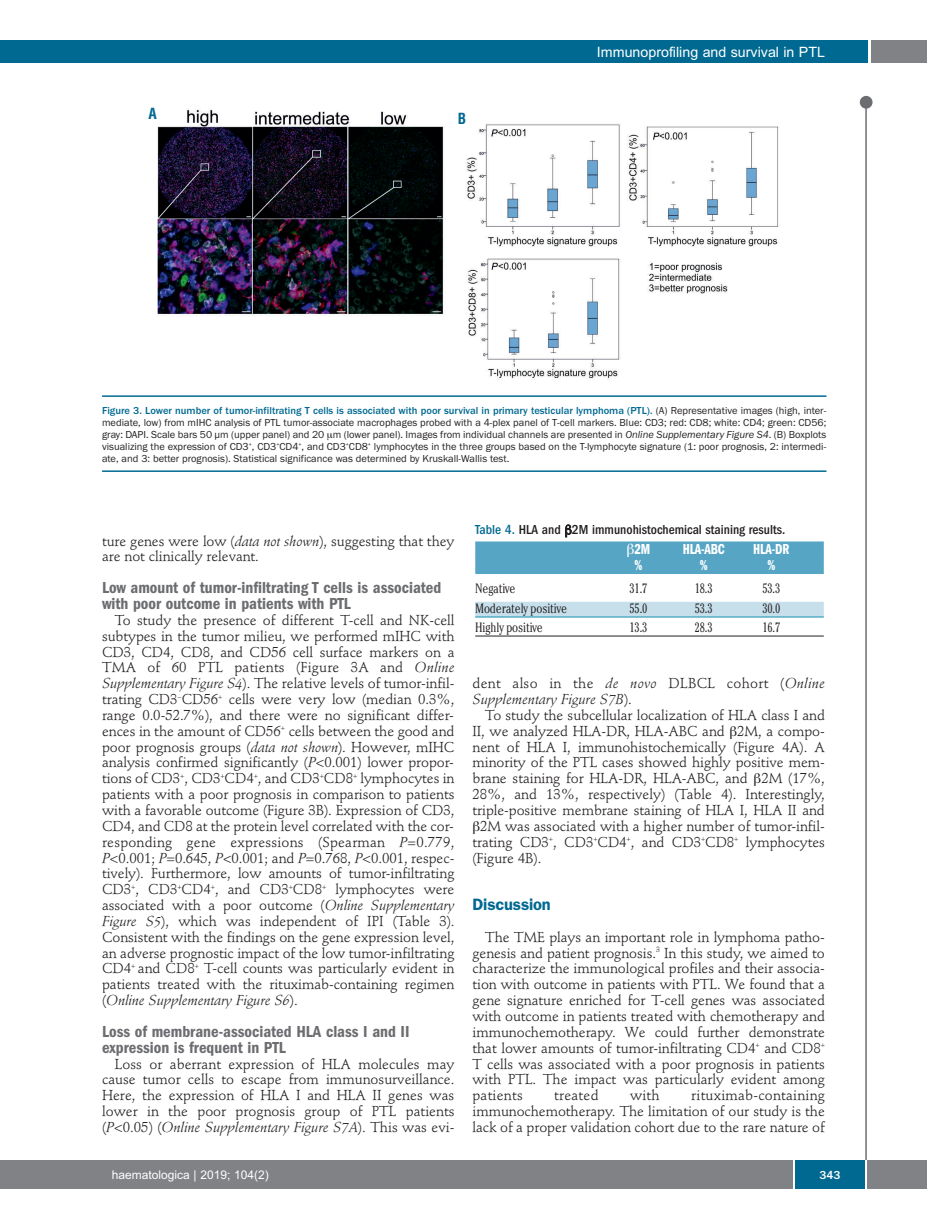
<style>
.page{position:relative;width:927px;height:1225px;background:#fff}
.page>*{position:absolute;margin:0;border:0;box-sizing:border-box;transform-origin:0 0}
.t1{font:600 condensed 16.5px/15.9px "Franklin Gothic";color:#6c6d70}
.t2{font:600 16.5px "Franklin Gothic";letter-spacing:-.01em;color:#006991}
.t3{font:15px "Franklin Gothic Demi Cmpr";letter-spacing:-.01em;color:#fff}
.t4{font:700 condensed 15px "Helvetica";color:#006991}
.t5{font:14.25px/15.9px "Stempel Schneidler";letter-spacing:-.005em;color:#231f20;text-align:justify}
.t6{font:italic 14.25px/15.9px "Stempel Schneidler";color:#231f20}
.t7{font:14.25px "Arial";color:#fff}
.t8{font:14.25px "Stempel Schneidler";letter-spacing:.015em;color:#231f20}
.t9{font:300 condensed 13.5px "Cheltenham";letter-spacing:-.01em;color:#231f20}
.t10{font:500 condensed 13.5px "Franklin Gothic";color:#231f20}
.t11{font:12px "Arial";color:#fff}
.t12{font:500 12px "Franklin Gothic";color:#fff}
.t13{font:10.5px/12px "Franklin Gothic";color:#231f20;text-align:justify}
.s1{font-weight:500;color:#006991}
.s2{font-style:italic}
.s3{color:#006991}
.s4{font-style:normal}
</style>
<div class="page">
<div style="left:860px;top:96px;width:12px;height:13px;background:#6c6d70;border-radius:50%"></div>
<hr style="left:865px;top:98px;width:2px;height:1062px;background:#6c6d70">
<div style="left:871px;top:40px;width:56px;height:22px;background:#808285"></div>
<div style="left:18px;top:40px;width:849px;height:22px;background:#006991"></div>
<div style="left:17px;top:1160px;width:910px;height:28px;background:#808285"></div>
<div style="left:795px;top:1160px;width:70px;height:28px;background:#006991"></div>
<hr style="left:793px;top:1160px;width:2px;height:28px;background:#fff">
<hr style="left:865px;top:1160px;width:2px;height:28px;background:#fff">
<div style="left:0;top:40px;width:19px;height:22px;background:#006991"></div>
<div style="left:0;top:1160px;width:18px;height:28px;background:#808285"></div>
<img style="left:157px;top:109px;width:622px;height:271px">
<hr style="left:102px;top:395px;width:724px;height:2px;background:#006991">
<hr style="left:102px;top:470px;width:724px;height:2px;background:#006991">
<div style="left:475px;top:541px;width:349px;height:17px;background:#56a5c4"></div>
<div style="left:475px;top:557px;width:349px;height:17px;background:#56a5c4"></div>
<div style="left:475px;top:602px;width:349px;height:15px;background:#c6dfeb"></div>
<hr style="left:475px;top:617px;width:349px;height:1px;background:#0d8aaf">
<hr style="left:475px;top:636px;width:349px;height:1px;background:#231f20">
<p class="t4" style="left:148px;top:105px;width:10px">A</p>
<p class="t4" style="left:458px;top:110px;width:10px">B</p>
<p class="t7" style="left:597px;top:44px;width:230px">Immunoprofiling and survival in PTL</p>
<p class="t13" style="left:102px;top:404px;width:726px"><span class="s1">Figure 3. Lower number of tumor-infiltrating T cells is associated with poor survival in primary testicular lymphoma (PTL).</span> (A) Representative images (high, inter&shy;mediate, low) from mIHC analysis of PTL tumor-associate macrophages probed with a 4-plex panel of T-cell markers. Blue: CD3; red: CD8; white: CD4; green: CD56; gray: DAPI. Scale bars 50 µm (upper panel) and 20 m (lower panel). Images from individual channels are presented in <span class="s2">Online Supplementary Figure S4</span>. (B) Boxplots visualizing the expression of CD3<sup>+</sup>, CD3<sup>+</sup>CD4<sup>+</sup>, and CD3<sup>+</sup>CD8<sup>+</sup> lymphocytes in the three groups based on the T-lymphocyte signature (1: poor prognosis, 2: intermedi&shy;ate, and 3: better prognosis). Statistical significance was determined by Kruskall-Wallis test.</p>
<p class="t5" style="left:102px;top:534px;width:354px">ture genes were low (<span class="s2">data not shown</span>), suggesting that they are not clinically relevant.</p>
<p class="t1" style="left:102px;top:581px;width:341px">Low amount of tumor-infiltrating T cells is associated with poor outcome in patients with PTL</p>
<p class="t5" style="left:102px;top:613px;width:354px;text-indent:13px">To study the presence of different T-cell and NK-cell subtypes in the tumor milieu, we performed mIHC with CD3, CD4, CD8, and CD56 cell surface markers on a TMA of 60 PTL patients (Figure 3A and <span class="s2">Online Supplementary Figure S4</span>). The relative levels of tumor-infil&shy;trating CD3<sup>−</sup>CD56<sup>+</sup> cells were very low (median 0.3%, range 0.0-52.7%), and there were no significant differ&shy;ences in the amount of CD56<sup>+</sup> cells between the good and poor prognosis groups (<span class="s2">data not shown</span>). However, mIHC analysis confirmed significantly (<span class="s2">P</span>&lt;0.001) lower propor&shy;tions of CD3<sup>+</sup>, CD3<sup>+</sup>CD4<sup>+</sup>, and CD3<sup>+</sup>CD8<sup>+</sup> lymphocytes in patients with a poor prognosis in comparison to patients with a favorable outcome (Figure 3B). Expression of CD3, CD4, and CD8 at the protein level correlated with the cor&shy;responding gene expressions (Spearman <span class="s2">P</span>=0.779, <span class="s2">P</span>&lt;0.001; <span class="s2">P</span>=0.645, <span class="s2">P</span>&lt;0.001; and <span class="s2">P</span>=0.768, <span class="s2">P</span>&lt;0.001, respec&shy;tively). Furthermore, low amounts of tumor-infiltrating CD3<sup>+</sup>, CD3<sup>+</sup>CD4<sup>+</sup>, and CD3<sup>+</sup>CD8<sup>+</sup> lymphocytes were associated with a poor outcome (<span class="s2">Online Supplementary Figure S5</span>), which was independent of IPI (Table 3).<br>Consistent with the findings on the gene expression level, an adverse prognostic impact of the low tumor-infiltrating CD4<sup>+</sup> and CD8<sup>+</sup> T-cell counts was particularly evident in patients treated with the rituximab-containing regimen (<span class="s2">Online Supplementary Figure S6</span>).</p>
<p class="t1" style="left:102px;top:1024px;width:309px">Loss of membrane-associated HLA class I and II expression is frequent in PTL</p>
<p class="t5" style="left:102px;top:1057px;width:354px;text-indent:13px">Loss or aberrant expression of HLA molecules may cause tumor cells to escape from immunosurveillance.<br>Here, the expression of HLA I and HLA II genes was lower in the poor prognosis group of PTL patients (<span class="s2">P</span>&lt;0.05) (<span class="s2">Online Supplementary Figure S7A</span>). This was evi-</p>
<p class="t10" style="left:475px;top:525px;width:312px"><span class="s3">Table 4.</span> HLA and 2M immunohistochemical staining results.</p>
<p class="t3" style="left:635px;top:544px;width:17px">2M</p>
<p class="t3" style="left:683px;top:544px;width:44px">HLA-ABC</p>
<p class="t3" style="left:753px;top:544px;width:38px">HLA-DR</p>
<p class="t3" style="left:634px;top:560px;width:9px">%</p>
<p class="t3" style="left:700px;top:560px;width:9px">%</p>
<p class="t3" style="left:767px;top:560px;width:9px">%</p>
<p class="t9" style="left:475px;top:584px;width:42px">Negative</p>
<p class="t9" style="left:629px;top:584px;width:19px">31.7</p>
<p class="t9" style="left:695px;top:584px;width:19px">18.3</p>
<p class="t9" style="left:762px;top:584px;width:19px">53.3</p>
<p class="t9" style="left:475px;top:603px;width:93px">Moderately positive</p>
<p class="t9" style="left:629px;top:603px;width:19px">55.0</p>
<p class="t9" style="left:695px;top:603px;width:19px">53.3</p>
<p class="t9" style="left:762px;top:603px;width:19px">30.0</p>
<p class="t9" style="left:475px;top:622px;width:69px">Highly positive</p>
<p class="t9" style="left:629px;top:622px;width:19px">13.3</p>
<p class="t9" style="left:695px;top:622px;width:19px">28.3</p>
<p class="t9" style="left:762px;top:622px;width:19px">16.7</p>
<p class="t6" style="left:472px;top:677px;width:354px"><span class="s4">dent also in the</span> de novo <span class="s4">DLBCL cohort (</span>Online<br>Supplementary Figure S7B<span class="s4">).</span></p>
<p class="t5" style="left:485px;top:708px;width:341px">To study the subcellular localization of HLA class I and</p>
<p class="t5" style="left:472px;top:724px;width:354px">II, we analyzed HLA-DR, HLA-ABC and 2M, a compo-</p>
<p class="t5" style="left:472px;top:740px;width:354px">nent of HLA I, immunohistochemically (Figure 4A). A</p>
<p class="t5" style="left:472px;top:756px;width:354px">minority of the PTL cases showed highly positive mem-</p>
<p class="t5" style="left:472px;top:772px;width:354px">brane staining for HLA-DR, HLA-ABC, and 2M (17%,</p>
<p class="t5" style="left:472px;top:787px;width:354px">28%, and 13%, respectively) (Table 4). Interestingly,</p>
<p class="t5" style="left:472px;top:803px;width:354px">triple-positive membrane staining of HLA I, HLA II and</p>
<p class="t5" style="left:480px;top:819px;width:346px">2M was associated with a higher number of tumor-infil-</p>
<p class="t5" style="left:472px;top:835px;width:354px">trating CD3<sup>+</sup>, CD3<sup>+</sup>CD4<sup>+</sup>, and CD3<sup>+</sup>CD8<sup>+</sup> lymphocytes</p>
<p class="t5" style="left:472px;top:851px;width:71px">(Figure 4B).</p>
<p class="t2" style="left:472px;top:898px;width:80px">Discussion</p>
<p class="t5" style="left:472px;top:930px;width:354px;text-indent:13px">The TME plays an important role in lymphoma patho&shy;genesis and patient prognosis.<sup>3</sup> In this study, we aimed to characterize the immunological profiles and their associa&shy;tion with outcome in patients with PTL. We found that a gene signature enriched for T-cell genes was associated with outcome in patients treated with chemotherapy and immunochemotherapy. We could further demonstrate that lower amounts of tumor-infiltrating CD4<sup>+</sup> and CD8<sup>+ </sup>T cells was associated with a poor prognosis in patients with PTL. The impact was particularly evident among patients</p>
<p class="t5" style="left:472px;top:1088px;width:354px;text-indent:219px">rituximab-containing immunochemotherapy. The limitation of our study is the lack of a proper validation cohort due to the rare nature of</p>
<p class="t8" style="left:554px;top:1089px;width:46px">treated</p>
<p class="t5" style="left:630px;top:1088px;width:31px">with</p>
<p class="t11" style="left:112px;top:1167px;width:158px">haematologica | 2019; 104(2)</p>
<p class="t12" style="left:819px;top:1167px;width:23px">343</p>
</div>
